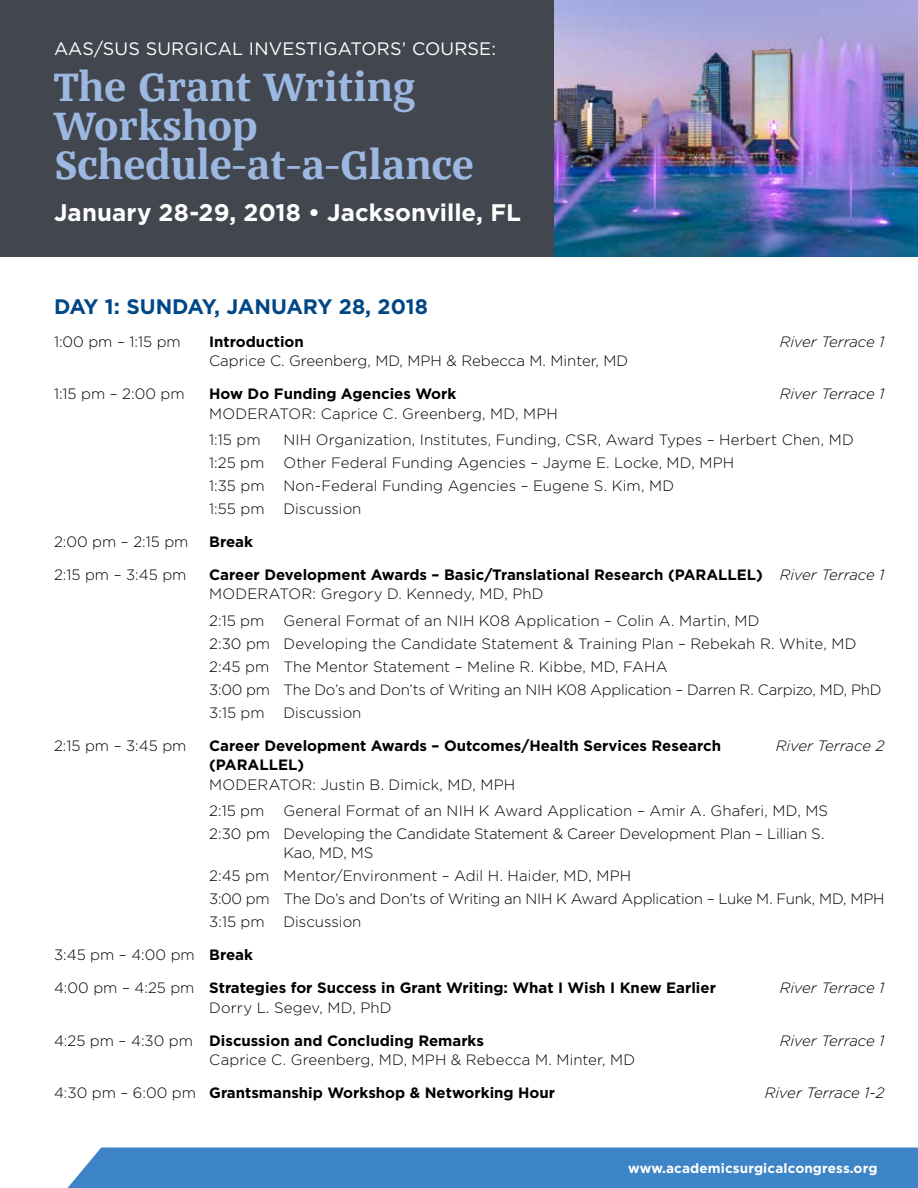
<style>
.page{position:relative;width:918px;height:1188px;background:#fff}
.page>*{position:absolute;margin:0;border:0;box-sizing:border-box;transform-origin:0 0}
.t1{font:700 42px/39px "Bandera Text";letter-spacing:.01em;color:#9cb7e0}
.t2{font:700 24px "Gotham";letter-spacing:.005em;color:#fff}
.t3{font:700 21px "Gotham";color:#004786}
.t4{font:18px "Gotham";letter-spacing:.01em;color:#fff}
.t5{font:300 15px/23px "Gotham";color:#000}
.t6{font:700 15px/19.5px "Gotham";color:#000}
.t7{font:italic 300 15px "Gotham";color:#000}
.t8{font:700 13.5px "Gotham";letter-spacing:.01em;color:#fff}
.s1{font-weight:300;font-style:italic}
.s2{font-weight:300}
.s3{font-weight:700}
</style>
<div class="page">
<div style="left:68px;top:1148px;width:850px;height:40px;background:#3d85c6"></div>
<img style="left:554px;top:0;width:364px;height:256px">
<div style="left:0;top:0;width:554px;height:256px;background:#42464f"></div>
<p class="t4" style="left:54px;top:37px;width:444px">AAS/SUS SURGICAL INVESTIGATORS’ COURSE:</p>
<h1 class="t1" style="left:54px;top:67px;width:421px">The Grant Writing<br>Workshop<br>Schedule-at-a-Glance</h1>
<h2 class="t2" style="left:54px;top:197px;width:468px">January 28-29, 2018 • Jacksonville, FL</h2>
<h3 class="t3" style="left:54px;top:292px;width:375px">DAY 1: SUNDAY, JANUARY 28, 2018</h3>
<p class="t5" style="left:54px;top:330px;width:128px">1:00 pm – 1:15 pm</p>
<p class="t6" style="left:209px;top:332px;width:96px">Introduction</p>
<p class="t7" style="left:780px;top:332px;width:106px">River Terrace 1</p>
<p class="t5" style="left:209px;top:349px;width:421px">Caprice C. Greenberg, MD, MPH &amp; Rebecca M. Minter, MD</p>
<p class="t5" style="left:54px;top:382px;width:132px">1:15 pm – 2:00 pm</p>
<p class="t6" style="left:209px;top:384px;width:249px">How Do Funding Agencies Work</p>
<p class="t7" style="left:780px;top:385px;width:106px">River Terrace 1</p>
<p class="t5" style="left:209px;top:400px;width:350px;line-height:26.2px">MODERATOR: Caprice C. Greenberg, MD, MPH<br>1:15 pm</p>
<p class="t5" style="left:284px;top:428px;width:572px">NIH Organization, Institutes, Funding, CSR, Award Types – Herbert Chen, MD</p>
<p class="t5" style="left:209px;top:451px;width:57px">1:25 pm</p>
<p class="t5" style="left:284px;top:451px;width:452px">Other Federal Funding Agencies – Jayme E. Locke, MD, MPH</p>
<p class="t5" style="left:209px;top:474px;width:57px">1:35 pm</p>
<p class="t5" style="left:284px;top:474px;width:392px">Non-Federal Funding Agencies – Eugene S. Kim, MD</p>
<p class="t5" style="left:209px;top:497px;width:57px">1:55 pm</p>
<p class="t5" style="left:284px;top:497px;width:79px">Discussion</p>
<p class="t5" style="left:54px;top:530px;width:136px">2:00 pm – 2:15 pm</p>
<p class="t6" style="left:209px;top:532px;width:45px">Break</p>
<p class="t5" style="left:54px;top:563px;width:134px">2:15 pm – 3:45 pm</p>
<p class="t6" style="left:209px;top:565px;width:677px">Career Development Awards – Basic/Translational Research (PARALLEL) <span class="s1">River Terrace 1<br></span><span class="s2">MODERATOR: Gregory D. Kennedy, MD, PhD</span></p>
<p class="t5" style="left:209px;top:609px;width:57px">2:15 pm</p>
<p class="t5" style="left:209px;top:609px;width:674px;text-indent:74px">General Format of an NIH K08 Application – Colin A. Martin, MD<br>2:30 pm Developing the Candidate Statement &amp; Training Plan – Rebekah R. White, MD 2:45 pm The Mentor Statement – Meline R. Kibbe, MD, FAHA<br>3:00 pm The Do’s and Don’ts of Writing an NIH K08 Application – Darren R. Carpizo, MD, PhD 3:15 pm Discussion</p>
<p class="t5" style="left:54px;top:733px;width:134px">2:15 pm – 3:45 pm</p>
<p class="t6" style="left:209px;top:735px;width:513px">Career Development Awards – Outcomes/Health Services Research</p>
<p class="t7" style="left:776px;top:736px;width:110px">River Terrace 2</p>
<p class="t6" style="left:209px;top:755px;width:96px">(PARALLEL)</p>
<p class="t5" style="left:209px;top:771px;width:308px;line-height:26.2px">MODERATOR: Justin B. Dimick, MD, MPH<br>2:15 pm</p>
<p class="t5" style="left:209px;top:799px;width:620px;text-align:right">General Format of an NIH K Award Application – Amir A. Ghaferi, MD, MS<br>2:30 pm Developing the Candidate Statement &amp; Career Development Plan – Lillian S.</p>
<p class="t5" style="left:209px;top:841px;width:677px;text-indent:74px">Kao, MD, MS<br>2:45 pm Mentor/Environment – Adil H. Haider, MD, MPH<br>3:00 pm The Do’s and Don’ts of Writing an NIH K Award Application – Luke M. Funk, MD, MPH 3:15 pm Discussion</p>
<p class="t5" style="left:54px;top:943px;width:201px">3:45 pm – 4:00 pm <span class="s3">Break</span></p>
<p class="t6" style="left:54px;top:978px;width:663px"><span class="s2">4:00 pm – 4:25 pm</span> Strategies for Success in Grant Writing: What I Wish I Knew Earlier</p>
<p class="t7" style="left:780px;top:978px;width:106px">River Terrace 1</p>
<p class="t5" style="left:209px;top:995px;width:184px">Dorry L. Segev, MD, PhD</p>
<p class="t6" style="left:54px;top:1031px;width:432px"><span class="s2">4:25 pm – 4:30 pm</span> Discussion and Concluding Remarks</p>
<p class="t7" style="left:780px;top:1031px;width:106px">River Terrace 1</p>
<p class="t5" style="left:209px;top:1048px;width:427px">Caprice C. Greenberg, MD, MPH &amp; Rebecca M. Minter, MD</p>
<p class="t6" style="left:54px;top:1083px;width:503px"><span class="s2">4:30 pm – 6:00 pm</span> Grantsmanship Workshop &amp; Networking Hour</p>
<p class="t7" style="left:765px;top:1083px;width:121px">River Terrace 1-2</p>
<p class="t8" style="left:628px;top:1159px;width:251px">www.academicsurgicalcongress.org</p>
</div>
